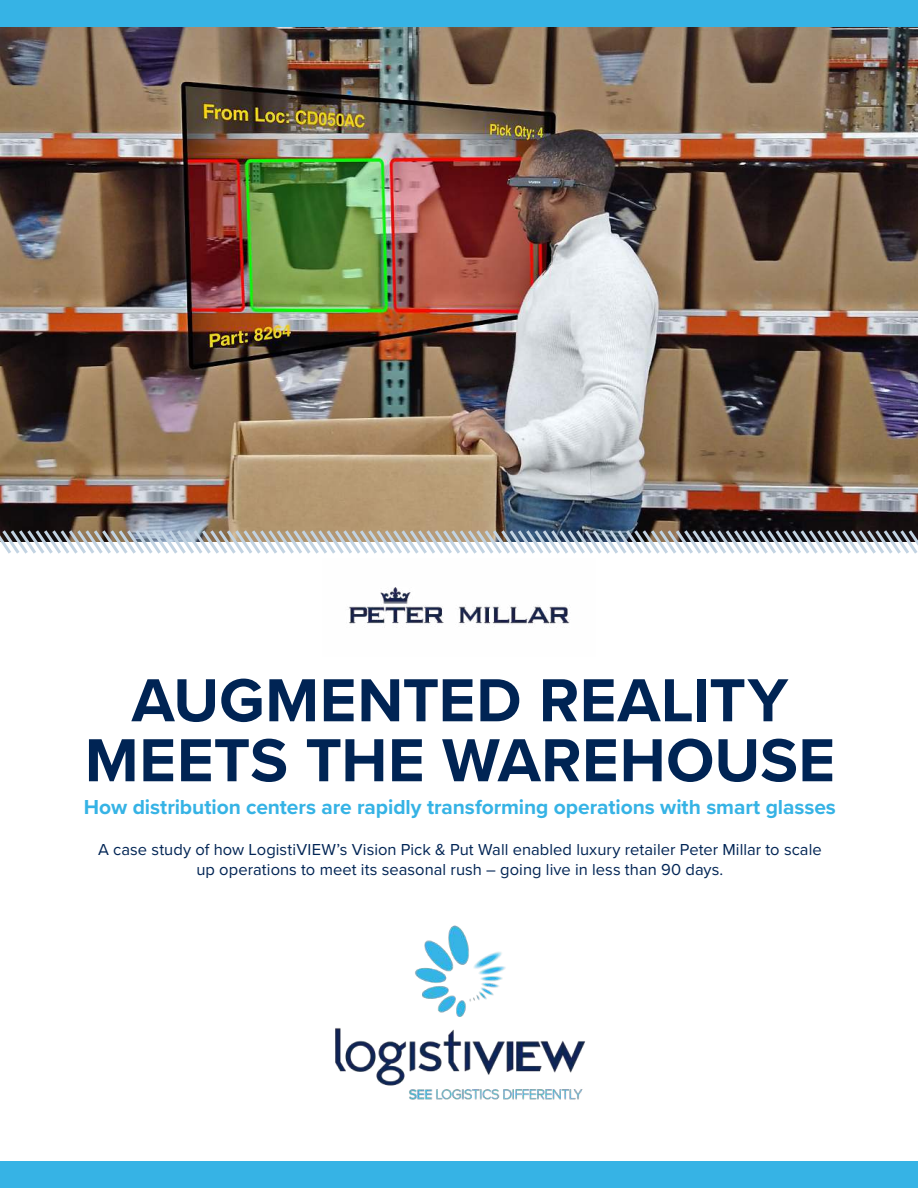
<style>
.page{position:relative;width:918px;height:1188px;background:#fff}
.page>*{position:absolute;margin:0;border:0;box-sizing:border-box;transform-origin:0 0}
.t1{font:700 63px/60px "Proxima Nova";letter-spacing:.005em;color:#002454;text-align:center}
.t2{font:700 21px "Proxima Nova";letter-spacing:-.005em;color:#36b3e5}
.t3{font:16.5px/19.8px "Proxima Nova";letter-spacing:.005em;color:#002454;text-align:center}
</style>
<div class="page">
<img style="left:335px;top:925px;width:251px;height:175px">
<img style="left:0;top:27px;width:917px;height:514px">
<svg style="left:1px;top:530px;width:917px;height:24px"></svg>
<div style="left:0;top:1161px;width:918px;height:27px;background:#36b3e5"></div>
<div style="left:0;top:0;width:918px;height:27px;background:#36b3e5"></div>
<img style="left:349px;top:587px;width:221px;height:38px">
<h1 class="t1" style="left:85px;top:673px;width:752px">AUGMENTED REALITY<br>MEETS THE WAREHOUSE</h1>
<p class="t2" style="left:84px;top:798px;width:754px">How distribution centers are rapidly transforming operations with smart glasses</p>
<p class="t3" style="left:98px;top:841px;width:725px">A case study of how LogistiVIEW’s Vision Pick &amp; Put Wall enabled luxury retailer Peter Millar to scale up operations to meet its seasonal rush – going live in less than 90 days.</p>
</div>
